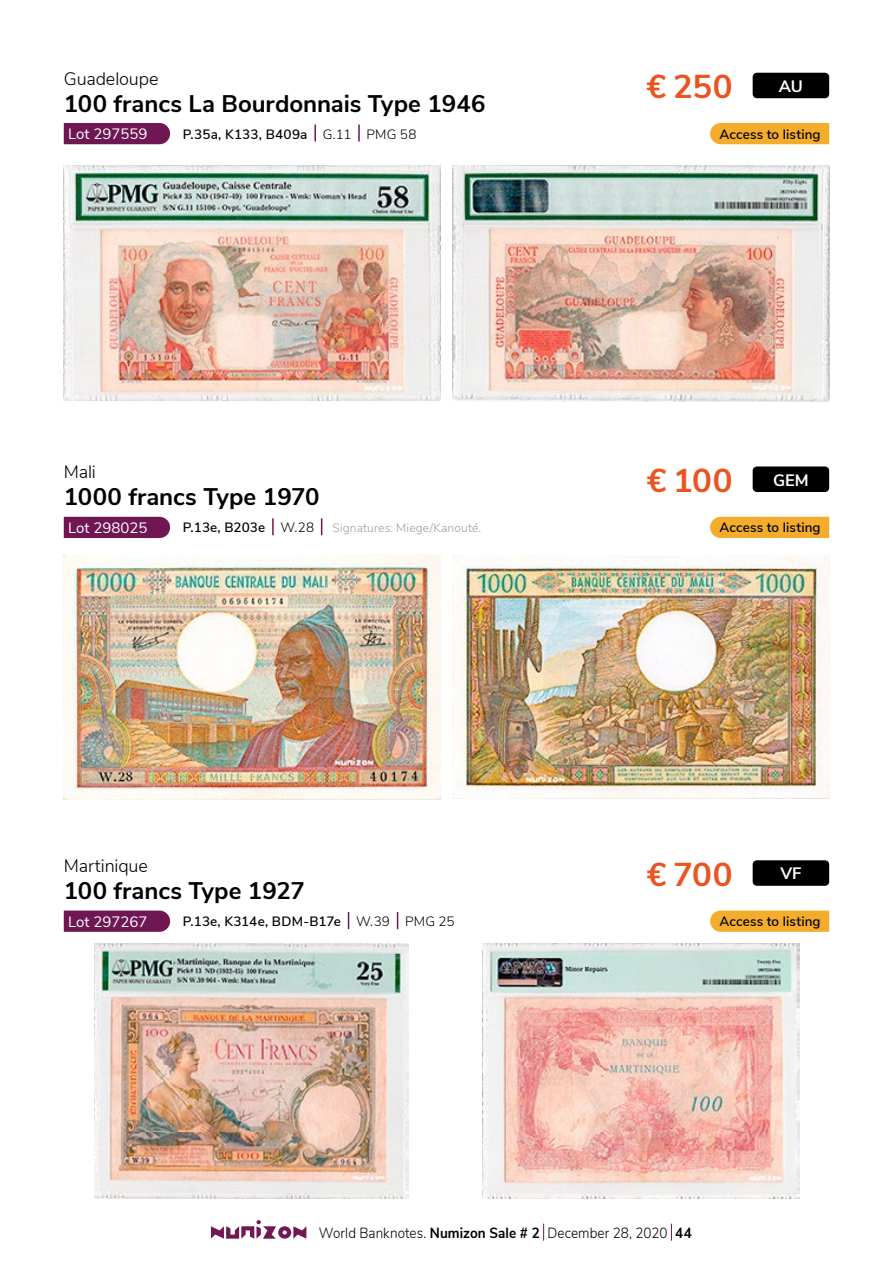
<style>
.page{position:relative;width:893px;height:1263px;background:#fff}
.page>*{position:absolute;margin:0;border:0;box-sizing:border-box;transform-origin:0 0}
.t1{font:700 33px "Nunito Sans";color:#e95420}
.t2{font:700 24px "Nunito Sans";color:#000}
.t3{font:300 18px "Nunito Sans";letter-spacing:-.005em;color:#000}
.t4{font:700 16.5px "Nunito Sans";color:#fff}
.t5{font:15px "Nunito Sans";color:#fff}
.t6{font:300 14.7px "Nunito Sans";letter-spacing:.005em;color:#000;scale:.92 1}
.t7{font:600 13.5px "Nunito Sans";letter-spacing:.01em;color:#000}
.t8{font:300 12px "Nunito Sans";letter-spacing:.015em;color:#9d9d9c}
.s1{font-weight:300}
.s2{font-weight:700}
</style>
<div class="page">
<svg style="left:211px;top:1220px;width:95px;height:19px"></svg>
<svg style="left:543px;top:1224px;width:1px;height:17px"></svg>
<svg style="left:671px;top:1224px;width:1px;height:17px"></svg>
<div style="left:64px;top:123px;width:106px;height:21px;background:#6f1753"></div>
<img style="left:64px;top:166px;width:376px;height:235px">
<img style="left:453px;top:165px;width:376px;height:236px">
<div style="left:753px;top:73px;width:76px;height:25px;background:#000;border-radius:4px"></div>
<svg style="left:314px;top:124px;width:2px;height:17px"></svg>
<svg style="left:358px;top:124px;width:2px;height:17px"></svg>
<div style="left:710px;top:123px;width:119px;height:21px;background:#f3ac2b"></div>
<div style="left:64px;top:517px;width:106px;height:21px;background:#6f1753"></div>
<img style="left:64px;top:555px;width:376px;height:244px">
<img style="left:453px;top:555px;width:376px;height:244px">
<div style="left:753px;top:466px;width:76px;height:26px;background:#000;border-radius:4px"></div>
<svg style="left:272px;top:518px;width:2px;height:17px"></svg>
<svg style="left:321px;top:518px;width:1px;height:17px"></svg>
<div style="left:710px;top:517px;width:119px;height:21px;background:#f3ac2b"></div>
<svg style="left:64px;top:910px;width:106px;height:22px"></svg>
<img style="left:95px;top:943px;width:314px;height:255px">
<img style="left:483px;top:943px;width:316px;height:255px">
<div style="left:753px;top:860px;width:76px;height:26px;background:#000;border-radius:4px"></div>
<svg style="left:348px;top:912px;width:1px;height:17px"></svg>
<svg style="left:397px;top:912px;width:1px;height:17px"></svg>
<svg style="left:710px;top:910px;width:119px;height:22px"></svg>
<h3 class="t3" style="left:64px;top:65px;width:96px">Guadeloupe</h3>
<h2 class="t2" style="left:64px;top:86px;width:423px">100 francs La Bourdonnais Type 1946</h2>
<h1 class="t1" style="left:647px;top:63px;width:87px">€ 250</h1>
<p class="t4" style="left:779px;top:74px;width:26px">AU</p>
<p class="t5" style="left:68px;top:123px;width:81px">Lot 297559</p>
<p class="t7" style="left:183px;top:124px;width:235px">P.35a, K133, B409a <span class="s1">G.11 PMG 58</span></p>
<p class="t7" style="left:720px;top:124px;width:103px">Access to listing</p>
<h3 class="t3" style="left:64px;top:459px;width:34px">Mali</h3>
<h2 class="t2" style="left:64px;top:479px;width:257px">1000 francs Type 1970</h2>
<h1 class="t1" style="left:647px;top:456px;width:164px">€ 100 <sup>GEM</sup></h1>
<p class="t5" style="left:68px;top:517px;width:81px">Lot 298025</p>
<p class="t7" style="left:183px;top:518px;width:133px">P.13e, B203e <span class="s1">W.28</span></p>
<p class="t8" style="left:333px;top:519px;width:150px">Signatures: Miege/Kanouté.</p>
<p class="t7" style="left:720px;top:518px;width:103px">Access to listing</p>
<h3 class="t3" style="left:64px;top:853px;width:86px">Martinique</h3>
<h2 class="t2" style="left:64px;top:873px;width:242px">100 francs Type 1927</h2>
<h1 class="t1" style="left:647px;top:850px;width:87px">€ 700</h1>
<p class="t4" style="left:780px;top:862px;width:23px">VF</p>
<p class="t5" style="left:68px;top:910px;width:81px">Lot 297267</p>
<p class="t7" style="left:183px;top:911px;width:273px">P.13e, K314e, BDM-B17e <span class="s1">W.39 PMG 25</span></p>
<p class="t7" style="left:720px;top:912px;width:103px">Access to listing</p>
<p class="t6" style="left:319px;top:1222px;width:407px">World Banknotes. <span class="s2">Numizon Sale # 2</span> December 28, 2020 <span class="s2">44</span></p>
</div>
